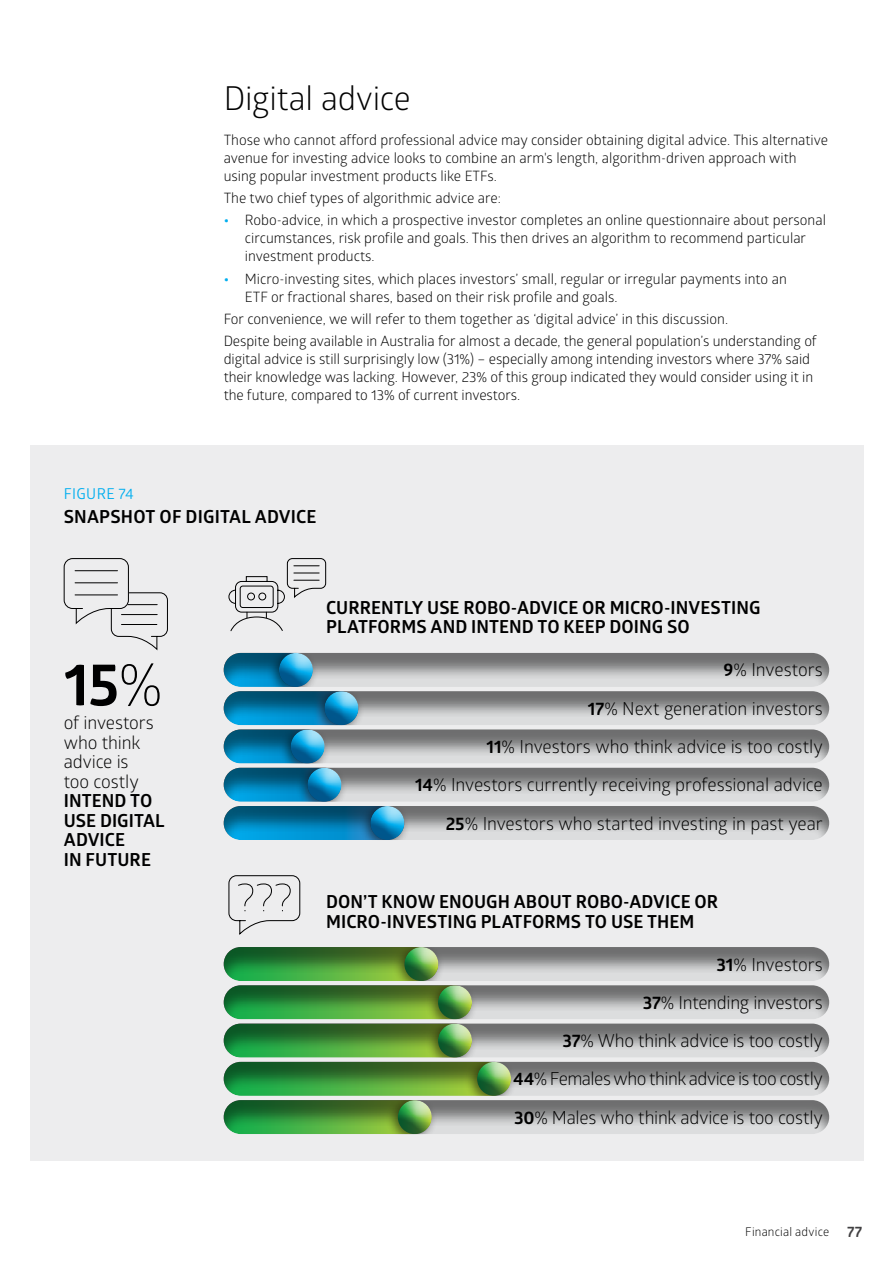
<style>
.page{position:relative;width:893px;height:1263px;background:#fff}
.page>*{position:absolute;margin:0;border:0;box-sizing:border-box;transform-origin:0 0}
.t1{font:700 60px "Glober";color:#000}
.t2{font:33px "Glober";letter-spacing:-.005em;color:#000}
.t3{font:18px/38.2px "Glober";letter-spacing:-.01em;color:#000;text-align:right}
.t4{font:700 18px/19.5px "Glober";letter-spacing:.005em;color:#000}
.t5{font:15px "Glober";letter-spacing:.025em;color:#00aeef}
.t6{font:14.25px/18px "Glober";color:#000}
.t7{font:12px "Glober";letter-spacing:.015em;color:#000}
.s1{font-weight:700;font-size:15px;color:#00aeef}
.s2{font-weight:300}
.s3{font-weight:700}
.s4{font-weight:700;font-size:15px;color:#414042}
</style>
<div class="page">
<div style="left:30px;top:446px;width:833px;height:715px;background:#ededee"></div>
<div style="left:210px;top:805px;width:632px;height:45px;background:#000;opacity:.5"></div>
<div style="left:210px;top:805px;width:209px;height:45px;background:#000;opacity:.5"></div>
<div style="left:210px;top:652px;width:632px;height:45px;background:#000;opacity:.5"></div>
<div style="left:211px;top:652px;width:116px;height:45px;background:#000;opacity:.5"></div>
<div style="left:210px;top:767px;width:632px;height:45px;background:#000;opacity:.5"></div>
<div style="left:211px;top:946px;width:631px;height:45px;background:#000;opacity:.5"></div>
<div style="left:211px;top:767px;width:145px;height:45px;background:#000;opacity:.5"></div>
<div style="left:211px;top:1100px;width:631px;height:45px;background:#000;opacity:.5"></div>
<div style="left:210px;top:1100px;width:236px;height:45px;background:#000;opacity:.5"></div>
<div style="left:211px;top:1061px;width:631px;height:45px;background:#000;opacity:.5"></div>
<div style="left:210px;top:1061px;width:315px;height:45px;background:#000;opacity:.5"></div>
<div style="left:211px;top:1023px;width:631px;height:45px;background:#000;opacity:.5"></div>
<div style="left:210px;top:1023px;width:276px;height:45px;background:#000;opacity:.5"></div>
<div style="left:211px;top:985px;width:631px;height:45px;background:#000;opacity:.5"></div>
<div style="left:210px;top:985px;width:276px;height:45px;background:#000;opacity:.5"></div>
<div style="left:210px;top:946px;width:242px;height:45px;background:#000;opacity:.5"></div>
<div style="left:210px;top:691px;width:632px;height:45px;background:#000;opacity:.5"></div>
<div style="left:210px;top:729px;width:632px;height:45px;background:#000;opacity:.5"></div>
<div style="left:210px;top:729px;width:128px;height:45px;background:#000;opacity:.5"></div>
<div style="left:210px;top:691px;width:162px;height:45px;background:#000;opacity:.5"></div>
<svg style="left:228px;top:875px;width:73px;height:59px"></svg>
<svg style="left:63px;top:558px;width:105px;height:92px"></svg>
<div style="left:269px;top:653px;width:58px;height:34px;background:#fff;opacity:.75"></div>
<div style="left:267px;top:653px;width:57px;height:34px;background:#002a4e;opacity:.6"></div>
<div style="left:315px;top:691px;width:58px;height:34px;background:#fff;opacity:.75"></div>
<div style="left:312px;top:691px;width:58px;height:34px;background:#002a4e;opacity:.6"></div>
<div style="left:395px;top:947px;width:57px;height:34px;background:#fff;opacity:.75"></div>
<div style="left:392px;top:947px;width:58px;height:34px;background:#002a4e;opacity:.6"></div>
<div style="left:428px;top:985px;width:59px;height:34px;background:#fff;opacity:.75"></div>
<div style="left:426px;top:985px;width:57px;height:34px;background:#002a4e;opacity:.6"></div>
<div style="left:428px;top:1023px;width:59px;height:34px;background:#fff;opacity:.75"></div>
<div style="left:426px;top:1023px;width:57px;height:34px;background:#002a4e;opacity:.6"></div>
<div style="left:467px;top:1062px;width:59px;height:34px;background:#fff;opacity:.75"></div>
<div style="left:465px;top:1062px;width:57px;height:34px;background:#002a4e;opacity:.6"></div>
<div style="left:388px;top:1100px;width:58px;height:34px;background:#fff;opacity:.75"></div>
<div style="left:385px;top:1100px;width:58px;height:34px;background:#002a4e;opacity:.6"></div>
<div style="left:361px;top:806px;width:58px;height:34px;background:#fff;opacity:.75"></div>
<div style="left:358px;top:806px;width:58px;height:34px;background:#002a4e;opacity:.6"></div>
<div style="left:298px;top:768px;width:58px;height:34px;background:#fff;opacity:.75"></div>
<div style="left:295px;top:768px;width:58px;height:34px;background:#002a4e;opacity:.6"></div>
<div style="left:281px;top:729px;width:58px;height:34px;background:#fff;opacity:.75"></div>
<div style="left:278px;top:729px;width:58px;height:34px;background:#002a4e;opacity:.6"></div>
<svg style="left:228px;top:558px;width:98px;height:74px"></svg>
<h2 class="t2" style="left:224px;top:75px;width:188px">Digital advice</h2>
<p class="t6" style="left:224px;top:130px;width:606px">Those who cannot afford professional advice may consider obtaining digital advice. This alternative avenue for investing advice looks to combine an arm's length, algorithm-driven approach with using popular investment products like ETFs.</p>
<p class="t6" style="left:224px;top:188px;width:279px">The two chief types of algorithmic advice are:</p>
<p class="t6" style="left:245px;top:211px;width:583px;text-indent:-21px"><span class="s1">•</span> Robo-advice, in which a prospective investor completes an online questionnaire about personal circumstances, risk profile and goals. This then drives an algorithm to recommend particular investment products.</p>
<p class="t6" style="left:245px;top:269px;width:543px;text-indent:-21px"><span class="s1">•</span> Micro-investing sites, which places investors’ small, regular or irregular payments into an<br>ETF or fractional shares, based on their risk profile and goals.</p>
<p class="t6" style="left:224px;top:307px;width:595px;line-height:22.2px">For convenience, we will refer to them together as ‘digital advice’ in this discussion.<br>Despite being available in Australia for almost a decade, the general population’s understanding of</p>
<p class="t6" style="left:224px;top:349px;width:591px">digital advice is still surprisingly low (31%) – especially among intending investors where 37% said their knowledge was lacking. However, 23% of this group indicated they would consider using it in the future, compared to 13% of current investors.</p>
<p class="t5" style="left:64px;top:483px;width:72px">FIGURE 74</p>
<p class="t4" style="left:64px;top:507px;width:254px">SNAPSHOT OF DIGITAL ADVICE</p>
<h1 class="t1" style="left:64px;top:642px;width:101px">15<span class="s2">%</span></h1>
<p class="t3" style="left:64px;top:712px;width:91px;line-height:19.5px;text-align:left">of investors who think advice is too costly</p>
<p class="t4" style="left:64px;top:791px;width:102px">INTEND TO<br>USE DIGITAL<br>ADVICE<br>IN FUTURE</p>
<p class="t4" style="left:326px;top:597px;width:436px">CURRENTLY USE ROBO-ADVICE OR MICRO-INVESTING<br>PLATFORMS AND INTEND TO KEEP DOING SO</p>
<p class="t3" style="left:588px;top:650px;width:236px"><span class="s3">9</span>% Investors<br><span class="s3">17</span>% Next generation investors</p>
<p class="t3" style="left:486px;top:727px;width:338px"><span class="s3">11</span>% Investors who think advice is too costly</p>
<p class="t3" style="left:415px;top:765px;width:409px"><span class="s3">14</span>% Investors currently receiving professional advice</p>
<p class="t3" style="left:446px;top:803px;width:379px"><span class="s3">25</span>% Investors who started investing in past year</p>
<p class="t4" style="left:326px;top:892px;width:394px">DON’T KNOW ENOUGH ABOUT ROBO-ADVICE OR<br>MICRO-INVESTING PLATFORMS TO USE THEM</p>
<p class="t3" style="left:513px;top:944px;width:311px"><span class="s3">31</span>% Investors<br><span class="s3">37</span>% Intending investors<br><span class="s3">37</span>% Who think advice is too costly<br><span class="s3">44</span>% Females who think advice is too costly<br><span class="s3">30</span>% Males who think advice is too costly</p>
<p class="t7" style="left:745px;top:1223px;width:118px">Financial advice <span class="s4">77</span></p>
</div>
